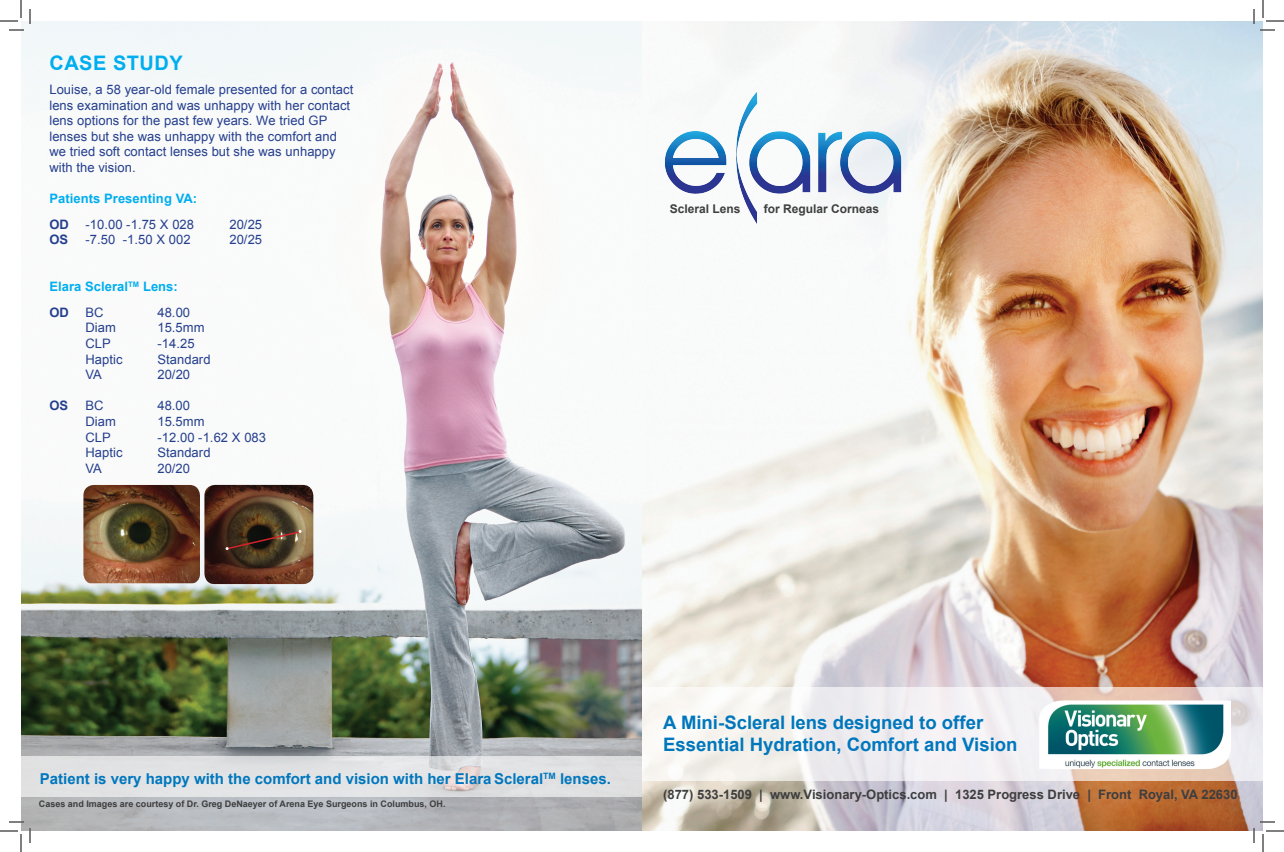
<style>
.page{position:relative;width:1284px;height:852px;background:#fff}
.page>*{position:absolute;margin:0;border:0;box-sizing:border-box;transform-origin:0 0}
.t1{font:700 20px "Arial";letter-spacing:.025em;color:#00aeef}
.t2{font:700 18.6px/22.3px "Arial";color:#0077bd}
.t3{font:700 15px "Arial";color:#0077bd}
.t4{font:13px/15.6px "Arial";letter-spacing:.005em;color:#253f8e}
.t5{font:700 13px "Arial";color:#3e3e3f}
.t6{font:700 13px/25.6px "Arial";letter-spacing:.005em;color:#00aeef}
.t7{font:700 13px "Arial";color:#253f8e}
.t8{font:700 12px "Arial";color:#3e3e3f}
.t9{font:700 9px "Arial";color:#3e3e3f}
.s1{color:#253f8e}
</style>
<div class="page">
<img style="left:21px;top:21px;width:1242px;height:810px">
<div style="left:21px;top:757px;width:621px;height:40px;background:#e1e2e3"></div>
<img style="left:656px;top:80px;width:254px;height:156px">
<svg style="left:642px;top:688px;width:621px;height:93px;fill:#f2f0f1"></svg>
<img style="left:1042px;top:701px;width:189px;height:68px">
<img style="left:83px;top:485px;width:117px;height:99px">
<img style="left:204px;top:485px;width:109px;height:99px">
<svg style="left:226px;top:530px;width:76px;height:20px;background:#4b3525"></svg>
<svg style="left:0;top:0;width:31px;height:31px"></svg>
<svg style="left:0;top:821px;width:31px;height:31px"></svg>
<svg style="left:1253px;top:0;width:31px;height:31px"></svg>
<svg style="left:1253px;top:821px;width:31px;height:31px"></svg>
<h1 class="t1" style="left:49px;top:50px;width:135px">CASE STUDY</h1>
<p class="t4" style="left:49px;top:82px;width:305px">Louise, a 58 year-old female presented for a contact lens examination and was unhappy with her contact lens options for the past few years. We tried GP lenses but she was unhappy with the comfort and we tried soft contact lenses but she was unhappy with the vision.</p>
<p class="t6" style="left:49px;top:186px;width:149px">Patients Presenting VA:</p>
<p class="t7" style="left:49px;top:216px;width:21px">OD</p>
<p class="t4" style="left:85px;top:217px;width:110px">-10.00 -1.75 X 028</p>
<p class="t4" style="left:229px;top:217px;width:34px">20/25</p>
<p class="t7" style="left:49px;top:231px;width:20px">OS</p>
<p class="t4" style="left:85px;top:232px;width:107px">-7.50 -1.50 X 002</p>
<p class="t4" style="left:229px;top:232px;width:34px">20/25</p>
<p class="t6" style="left:49px;top:274px;width:130px">Elara Scleral<sup>TM</sup> Lens:<br><span class="s1">OD</span></p>
<p class="t4" style="left:85px;top:305px;width:20px">BC</p>
<p class="t4" style="left:157px;top:305px;width:34px">48.00</p>
<p class="t4" style="left:85px;top:320px;width:32px">Diam</p>
<p class="t4" style="left:157px;top:320px;width:49px">15.5mm</p>
<p class="t4" style="left:85px;top:336px;width:27px">CLP</p>
<p class="t4" style="left:157px;top:336px;width:39px">-14.25</p>
<p class="t4" style="left:85px;top:351px;width:39px">Haptic</p>
<p class="t4" style="left:157px;top:351px;width:55px">Standard</p>
<p class="t4" style="left:85px;top:367px;width:18px">VA</p>
<p class="t4" style="left:157px;top:367px;width:34px">20/20</p>
<p class="t7" style="left:49px;top:397px;width:20px">OS</p>
<p class="t4" style="left:85px;top:398px;width:20px">BC</p>
<p class="t4" style="left:157px;top:398px;width:34px">48.00</p>
<p class="t4" style="left:85px;top:414px;width:32px">Diam</p>
<p class="t4" style="left:157px;top:414px;width:49px">15.5mm</p>
<p class="t4" style="left:85px;top:429px;width:27px">CLP</p>
<p class="t4" style="left:157px;top:429px;width:110px">-12.00 -1.62 X 083</p>
<p class="t4" style="left:85px;top:445px;width:39px">Haptic</p>
<p class="t4" style="left:157px;top:445px;width:55px">Standard</p>
<p class="t4" style="left:85px;top:461px;width:18px">VA</p>
<p class="t4" style="left:157px;top:461px;width:34px">20/20</p>
<p class="t8" style="left:670px;top:201px;width:72px">Scleral Lens</p>
<p class="t8" style="left:764px;top:201px;width:117px">for Regular Corneas</p>
<p class="t3" style="left:40px;top:769px;width:573px">Patient is very happy with the comfort and vision with her Elara Scleral<sup>TM</sup> lenses.</p>
<p class="t9" style="left:39px;top:798px;width:408px">Cases and Images are courtesy of Dr. Greg DeNaeyer of Arena Eye Surgeons in Columbus, OH.</p>
<h2 class="t2" style="left:663px;top:712px;width:356px">A Mini-Scleral lens designed to offer<br>Essential Hydration, Comfort and Vision</h2>
<p class="t5" style="left:663px;top:786px;width:576px">(877) 533-1509 | www.Visionary-Optics.com | 1325 Progress Drive | Front Royal, VA 22630</p>
</div>
